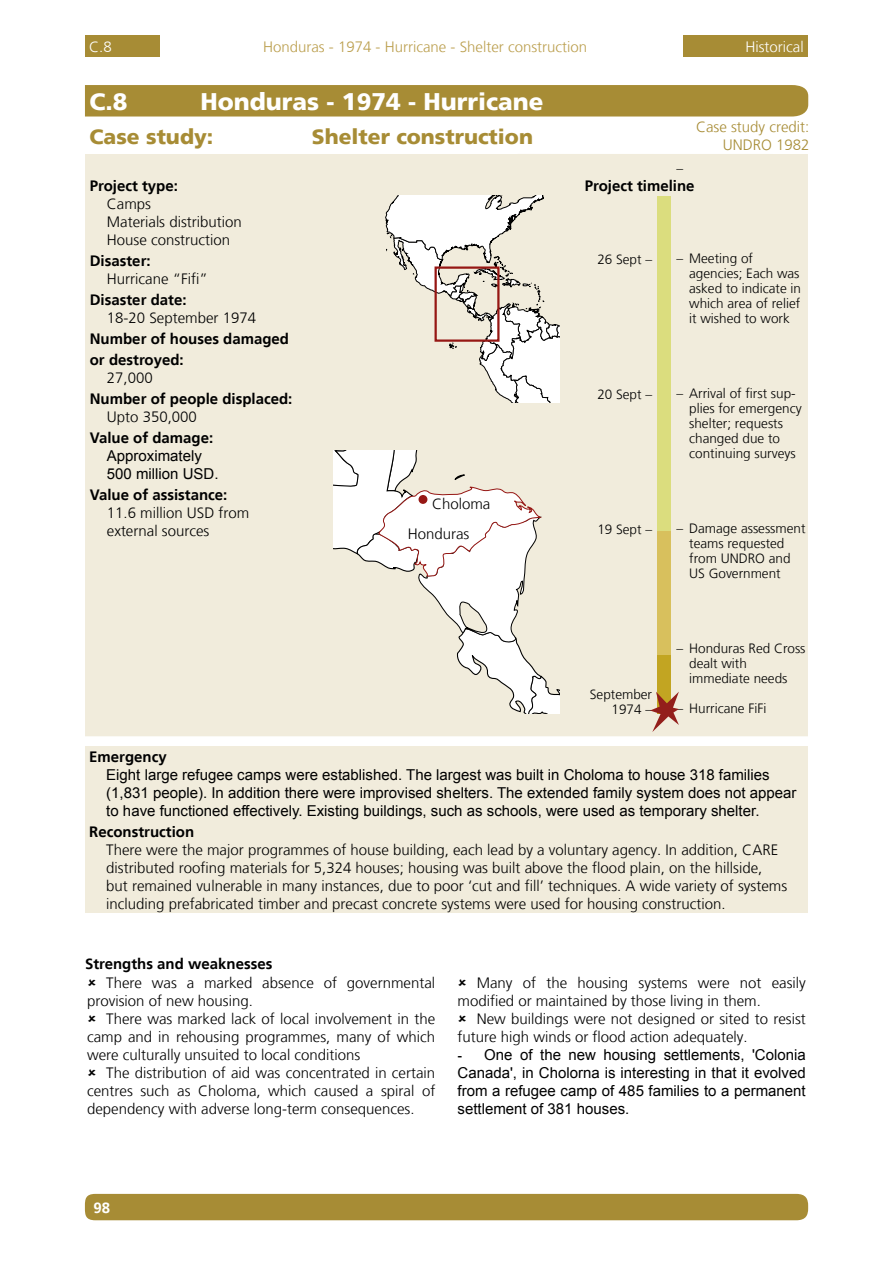
<style>
.page{position:relative;width:893px;height:1263px;background:#fff}
.page>*{position:absolute;margin:0;border:0;box-sizing:border-box;transform-origin:0 0}
.t1{font:900 24px "Frutiger LT";color:#fff}
.t2{font:900 21px "Frutiger LT";color:#a78c35}
.t3{font:300 15px/18px "Frutiger LT";color:#000}
.t4{font:15px/18px "Arial";color:#000}
.t5{font:700 15px/21px "Frutiger LT";color:#000}
.t6{font:300 15px "Frutiger LT";color:#bb9f4e}
.t7{font:300 15px/18px "Frutiger LT";color:#a78c35;text-align:right}
.t8{font:300 15px "Frutiger LT";color:#fff}
.t9{font:700 15px "Frutiger LT";color:#fff}
.t10{font:300 13.5px/15px "Frutiger LT";color:#000}
.s1{font-family:"Gill Sans"}
</style>
<div class="page">
<div style="left:85px;top:1194px;width:723px;height:26px;background:#a78c35"></div>
<div style="left:684px;top:36px;width:124px;height:21px;background:#a78c35"></div>
<div style="left:85px;top:36px;width:75px;height:21px;background:#a78c35"></div>
<div style="left:85px;top:154px;width:723px;height:582px;background:#f1ecdc"></div>
<div style="left:85px;top:85px;width:723px;height:32px;background:#a78c35"></div>
<div style="left:85px;top:746px;width:723px;height:167px;background:#f1ecdc"></div>
<div style="left:658px;top:530px;width:13px;height:125px;background:#d8c05d"></div>
<div style="left:658px;top:655px;width:13px;height:58px;background:#c2a522"></div>
<div style="left:658px;top:196px;width:13px;height:334px;background:#dbdd7e"></div>
<svg style="left:650px;top:692px;width:29px;height:40px"></svg>
<svg style="left:384px;top:196px;width:176px;height:206px"></svg>
<div style="left:434px;top:266px;width:66px;height:76px;border:2px solid #961714"></div>
<svg style="left:333px;top:451px;width:227px;height:262px"></svg>
<div style="left:419px;top:495px;width:8px;height:9px;background:#961714;border-radius:50%"></div>
<p class="t8" style="left:89px;top:38px;width:24px">C.8</p>
<p class="t8" style="left:745px;top:38px;width:60px">Historical</p>
<h1 class="t1" style="left:201px;top:87px;width:344px">Honduras - 1974 - Hurricane</h1>
<p class="t6" style="left:263px;top:38px;width:326px">Honduras - 1974 - Hurricane - Shelter construction</p>
<h1 class="t1" style="left:90px;top:87px;width:40px">C.8</h1>
<h2 class="t2" style="left:90px;top:123px;width:125px">Case study:</h2>
<p class="t7" style="left:696px;top:118px;width:115px">Case study credit:<br>UNDRO 1982</p>
<h2 class="t2" style="left:312px;top:123px;width:223px">Shelter construction</h2>
<p class="t5" style="left:90px;top:175px;width:90px">Project type:</p>
<p class="t3" style="left:107px;top:195px;width:136px">Camps<br>Materials distribution<br>House construction</p>
<p class="t5" style="left:90px;top:250px;width:62px">Disaster:</p>
<p class="t3" style="left:107px;top:270px;width:102px">Hurricane “Fifi”</p>
<p class="t5" style="left:90px;top:289px;width:98px">Disaster date:</p>
<p class="t3" style="left:107px;top:309px;width:151px">18-20 September 1974</p>
<p class="t5" style="left:90px;top:328px;width:201px">Number of houses damaged or destroyed:</p>
<p class="t3" style="left:107px;top:369px;width:47px">27,000</p>
<p class="t5" style="left:90px;top:388px;width:204px">Number of people displaced:</p>
<p class="t3" style="left:107px;top:408px;width:92px">Upto 350,000</p>
<p class="t5" style="left:90px;top:427px;width:125px">Value of damage:</p>
<p class="t4" style="left:107px;top:447px;width:113px">Approximately<br>500 million USD.</p>
<p class="t5" style="left:90px;top:484px;width:139px">Value of assistance:</p>
<p class="t3" style="left:107px;top:504px;width:144px">11.6 million USD from external sources</p>
<p class="t3" style="left:408px;top:490px;width:84px;line-height:29.1px;text-indent:24px">Choloma<br>Honduras</p>
<p class="t10" style="left:676px;top:161px;width:8px">–</p>
<p class="t5" style="left:585px;top:175px;width:111px">Project timeline</p>
<p class="t10" style="left:597px;top:252px;width:56px">26 Sept –</p>
<p class="t10" style="left:689px;top:251px;width:113px;text-indent:-13px">– Meeting of agencies; Each was asked to indicate in which area of relief it wished to work</p>
<p class="t10" style="left:597px;top:387px;width:56px">20 Sept –</p>
<p class="t10" style="left:689px;top:386px;width:114px;text-indent:-13px">– Arrival of first sup&shy;plies for emergency shelter; requests changed due to continuing surveys</p>
<p class="t10" style="left:597px;top:522px;width:56px">19 Sept –</p>
<p class="t10" style="left:689px;top:521px;width:118px;text-indent:-13px">– Damage assessment teams requested from UNDRO and<br>US Government</p>
<p class="t10" style="left:590px;top:687px;width:64px;text-align:right">September<br>1974 –</p>
<p class="t10" style="left:689px;top:641px;width:118px;text-indent:-13px">– Honduras Red Cross dealt with immediate needs</p>
<p class="t10" style="left:676px;top:701px;width:91px">– Hurricane FiFi</p>
<p class="t5" style="left:89px;top:746px;width:79px">Emergency</p>
<p class="t4" style="left:106px;top:765px;width:692px">Eight large refugee camps were established. The largest was built in Choloma to house 318 families (1,831 people). In addition there were improvised shelters. The extended family system does not appear to have functioned effectively. Existing buildings, such as schools, were used as temporary shelter.</p>
<p class="t5" style="left:89px;top:821px;width:106px">Reconstruction</p>
<p class="t3" style="left:106px;top:841px;width:682px">There were the major programmes of house building, each lead by a voluntary agency. In addition, CARE distributed roofing materials for 5,324 houses; housing was built above the flood plain, on the hillside, but remained vulnerable in many instances, due to poor ‘cut and fill’ techniques. A wide variety of systems including prefabricated timber and precast concrete systems were used for housing construction.</p>
<p class="t5" style="left:85px;top:954px;width:189px">Strengths and weaknesses</p>
<p class="t3" style="left:87px;top:974px;width:350px;text-indent:19px">There was a marked absence of governmental provision of new housing.</p>
<p class="t3" style="left:87px;top:1010px;width:350px;text-align:justify;text-indent:19px">There was marked lack of local involvement in the camp and in rehousing programmes, many of which were culturally unsuited to local conditions</p>
<p class="t3" style="left:87px;top:1064px;width:350px;text-align:justify;text-indent:19px">The distribution of aid was concentrated in certain centres such as Choloma, which caused a spiral of dependency with adverse long-term consequences.</p>
<p class="t3" style="left:458px;top:974px;width:350px;text-indent:19px">Many of the housing systems were not easily modified or maintained by those living in them.</p>
<p class="t3" style="left:458px;top:1010px;width:350px;text-indent:19px">New buildings were not designed or sited to resist future high winds or flood action adequately.</p>
<p class="t4" style="left:458px;top:1046px;width:350px;text-align:justify"><span class="s1">-</span> One of the new housing settlements, 'Colonia Canada', in Cholorna is interesting in that it evolved from a refugee camp of 485 families to a permanent settlement of 381 houses.</p>
<p class="t9" style="left:94px;top:1199px;width:18px">98</p>
</div>
